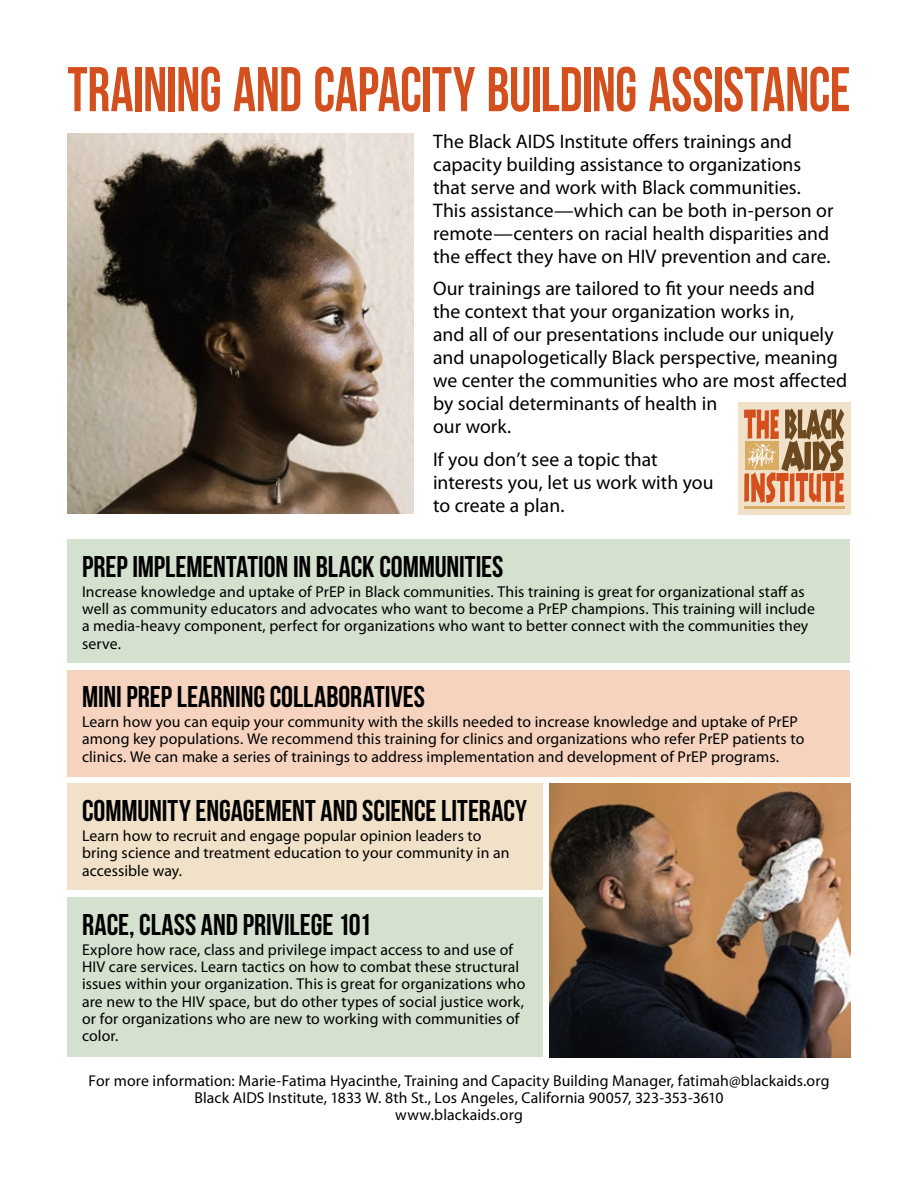
<style>
.page{position:relative;width:918px;height:1188px;background:#fff}
.page>*{position:absolute;margin:0;border:0;box-sizing:border-box;transform-origin:0 0}
.t1{font:63px "Bebas Neue";letter-spacing:-.01em;color:#d34f1d;scale:.89 1}
.t2{font:30px "Bebas Neue";letter-spacing:-.005em;color:#000}
.t3{font:19.65px/23px "Myriad Pro";color:#000}
.t4{font:15.75px/17.2px "Myriad Pro";letter-spacing:.005em;color:#000}
</style>
<div class="page">
<div style="left:68px;top:539px;width:782px;height:124px;background:#d4e1cf"></div>
<div style="left:68px;top:670px;width:782px;height:106px;background:#f5d3bf"></div>
<div style="left:68px;top:784px;width:475px;height:106px;background:#f1e1c8"></div>
<div style="left:68px;top:898px;width:475px;height:159px;background:#d4e1cf"></div>
<img style="left:550px;top:784px;width:300px;height:273px">
<img style="left:68px;top:133px;width:346px;height:380px">
<div style="left:738px;top:402px;width:112px;height:112px;background:#f1e1c8"></div>
<svg style="left:744px;top:408px;width:100px;height:95px"></svg>
<hr style="left:744px;top:506px;width:100px;height:3px;background:#d8ac62">
<h1 class="t1" style="left:68px;top:55px;width:881px">TRAINING AND CAPACITY BUILDING ASSISTANCE</h1>
<p class="t3" style="left:433px;top:130px;width:402px">The Black AIDS Institute offers trainings and capacity building assistance to organizations that serve and work with Black communities.<br>This assistance—which can be both in-person or remote—centers on racial health disparities and the effect they have on HIV prevention and care.</p>
<p class="t3" style="left:433px;top:278px;width:416px">Our trainings are tailored to fit your needs and<br>the context that your organization works in,<br>and all of our presentations include our uniquely and unapologetically Black perspective, meaning we center the communities who are most affected by social determinants of health in<br>our work.</p>
<p class="t3" style="left:433px;top:448px;width:282px">If you don’t see a topic that interests you, let us work with you to create a plan.</p>
<h2 class="t2" style="left:82px;top:550px;width:423px">PREP IMPLEMENTATION IN BLACK COMMUNITIES</h2>
<p class="t4" style="left:82px;top:583px;width:734px">Increase knowledge and uptake of PrEP in Black communities. This training is great for organizational staff as well as community educators and advocates who want to become a PrEP champions. This training will include a media-heavy component, perfect for organizations who want to better connect with the communities they serve.</p>
<h2 class="t2" style="left:82px;top:680px;width:345px">MINI PREP LEARNING COLLABORATIVES</h2>
<p class="t4" style="left:82px;top:714px;width:724px">Learn how you can equip your community with the skills needed to increase knowledge and uptake of PrEP among key populations. We recommend this training for clinics and organizations who refer PrEP patients to clinics. We can make a series of trainings to address implementation and development of PrEP programs.</p>
<h2 class="t2" style="left:82px;top:794px;width:446px">COMMUNITY ENGAGEMENT AND SCIENCE LITERACY</h2>
<p class="t4" style="left:82px;top:827px;width:429px">Learn how to recruit and engage popular opinion leaders to bring science and treatment education to your community in an accessible way.</p>
<h2 class="t2" style="left:82px;top:908px;width:291px">RACE, CLASS AND PRIVILEGE 101</h2>
<p class="t4" style="left:82px;top:941px;width:445px">Explore how race, class and privilege impact access to and use of HIV care services. Learn tactics on how to combat these structural issues within your organization. This is great for organizations who are new to the HIV space, but do other types of social justice work, or for organizations who are new to working with communities of color.</p>
<p class="t4" style="left:89px;top:1072px;width:742px;text-align:center">For more information: Marie-Fatima Hyacinthe, Training and Capacity Building Manager, fatimah@blackaids.org<br>Black AIDS Institute, 1833 W. 8th St., Los Angeles, California 90057, 323-353-3610<br>www.blackaids.org</p>
</div>
